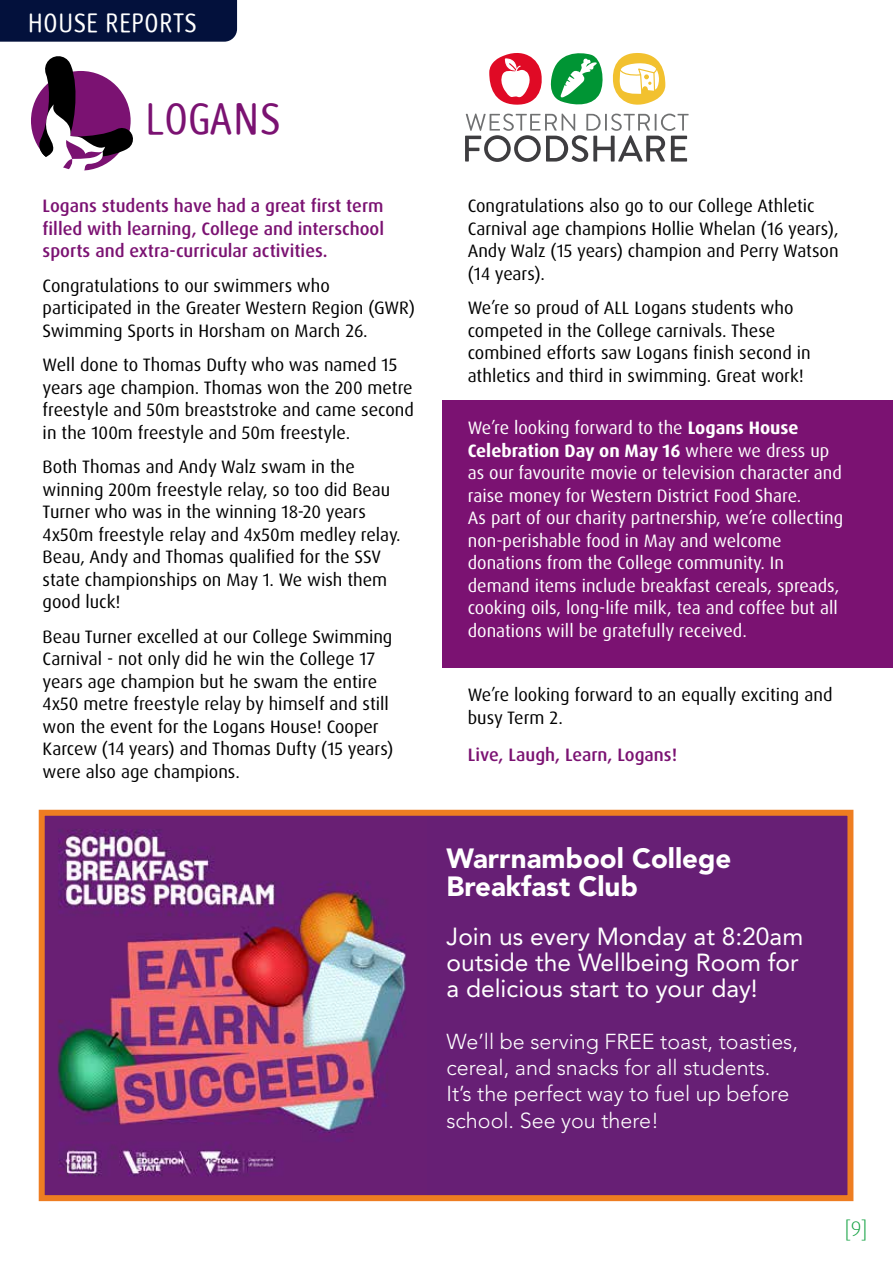
<style>
.page{position:relative;width:893px;height:1263px;background:#fff}
.page>*{position:absolute;margin:0;border:0;box-sizing:border-box;transform-origin:0 0}
.t1{font:45px "Saturday Sans ICG";color:#7b1272}
.t2{font:900 27.6px/27.6px "Avenir LT Std";color:#fff}
.t3{font:27px "Saturday Sans ICG";color:#fff}
.t4{font:24.6px/26.1px "Avenir LT Std";color:#fff}
.t5{font:300 21.45px/26.1px "Avenir LT Std";color:#fff}
.t6{font:300 21px "Dax Pro";color:#17a345}
.t7{font:18px/22.5px "Dax Pro";color:#000}
.t8{font:18px/22.5px "Dax Pro";color:#fff}
.t9{font:500 18px/22.5px "Dax Pro";color:#7b1272;text-align:justify}
.s1{font-weight:700}
</style>
<div class="page">
<div style="left:42px;top:813px;width:808px;height:385px;background:#671f75"></div>
<img style="left:57px;top:829px;width:349px;height:348px">
<div style="left:442px;top:400px;width:451px;height:268px;background:#7b1272"></div>
<div style="left:0;top:0;width:237px;height:42px;background:#03113c"></div>
<svg style="left:31px;top:56px;width:102px;height:115px"></svg>
<svg style="left:465px;top:53px;width:224px;height:109px"></svg>
<div style="left:39px;top:810px;width:814px;height:391px;border:6px solid #ee7d21"></div>
<h3 class="t3" style="left:28px;top:8px;width:170px">HOUSE REPORTS</h3>
<h1 class="t1" style="left:145px;top:94px;width:137px">LOGANS</h1>
<p class="t9" style="left:43px;top:195px;width:343px">Logans students have had a great first term filled with learning, College and interschool sports and extra-curricular activities.</p>
<p class="t7" style="left:43px;top:274px;width:374px">Congratulations to our swimmers who participated in the Greater Western Region (GWR)<br>Swimming Sports in Horsham on March 26.</p>
<p class="t7" style="left:43px;top:354px;width:373px">Well done to Thomas Dufty who was named 15 years age champion. Thomas won the 200 metre freestyle and 50m breaststroke and came second in the 100m freestyle and 50m freestyle.</p>
<p class="t7" style="left:43px;top:456px;width:359px">Both Thomas and Andy Walz swam in the winning 200m freestyle relay, so too did Beau Turner who was in the winning 18-20 years 4x50m freestyle relay and 4x50m medley relay.<br>Beau, Andy and Thomas qualified for the SSV state championships on May 1. We wish them good luck!</p>
<p class="t7" style="left:43px;top:625px;width:352px">Beau Turner excelled at our College Swimming Carnival - not only did he win the College 17 years age champion but he swam the entire 4x50 metre freestyle relay by himself and still won the event for the Logans House! Cooper Karcew (14 years) and Thomas Dufty (15 years) were also age champions.</p>
<p class="t7" style="left:468px;top:195px;width:372px">Congratulations also go to our College Athletic Carnival age champions Hollie Whelan (16 years), Andy Walz (15 years) champion and Perry Watson (14 years).</p>
<p class="t7" style="left:468px;top:297px;width:345px">We’re so proud of ALL Logans students who competed in the College carnivals. These combined efforts saw Logans finish second in athletics and third in swimming. Great work!</p>
<p class="t8" style="left:468px;top:417px;width:377px">We’re looking forward to the <span class="s1">Logans House Celebration Day on May 16</span> where we dress up as our favourite movie or television character and raise money for Western District Food Share.<br>As part of our charity partnership, we’re collecting non-perishable food in May and welcome donations from the College community. In demand items include breakfast cereals, spreads, cooking oils, long-life milk, tea and coffee but all donations will be gratefully received.</p>
<p class="t7" style="left:468px;top:684px;width:366px">We’re looking forward to an equally exciting and busy Term 2.</p>
<p class="t9" style="left:468px;top:744px;width:211px">Live, Laugh, Learn, Logans!</p>
<h2 class="t2" style="left:446px;top:845px;width:286px">Warrnambool College<br>Breakfast Club</h2>
<h3 class="t4" style="left:446px;top:923px;width:358px">Join us every Monday at 8:20am outside the Wellbeing Room for a delicious start to your day!</h3>
<p class="t5" style="left:446px;top:1029px;width:353px">We’ll be serving FREE toast, toasties, cereal, and snacks for all students.<br>It’s the perfect way to fuel up before school. See you there!</p>
<p class="t6" style="left:845px;top:1215px;width:24px">[9]</p>
</div>
